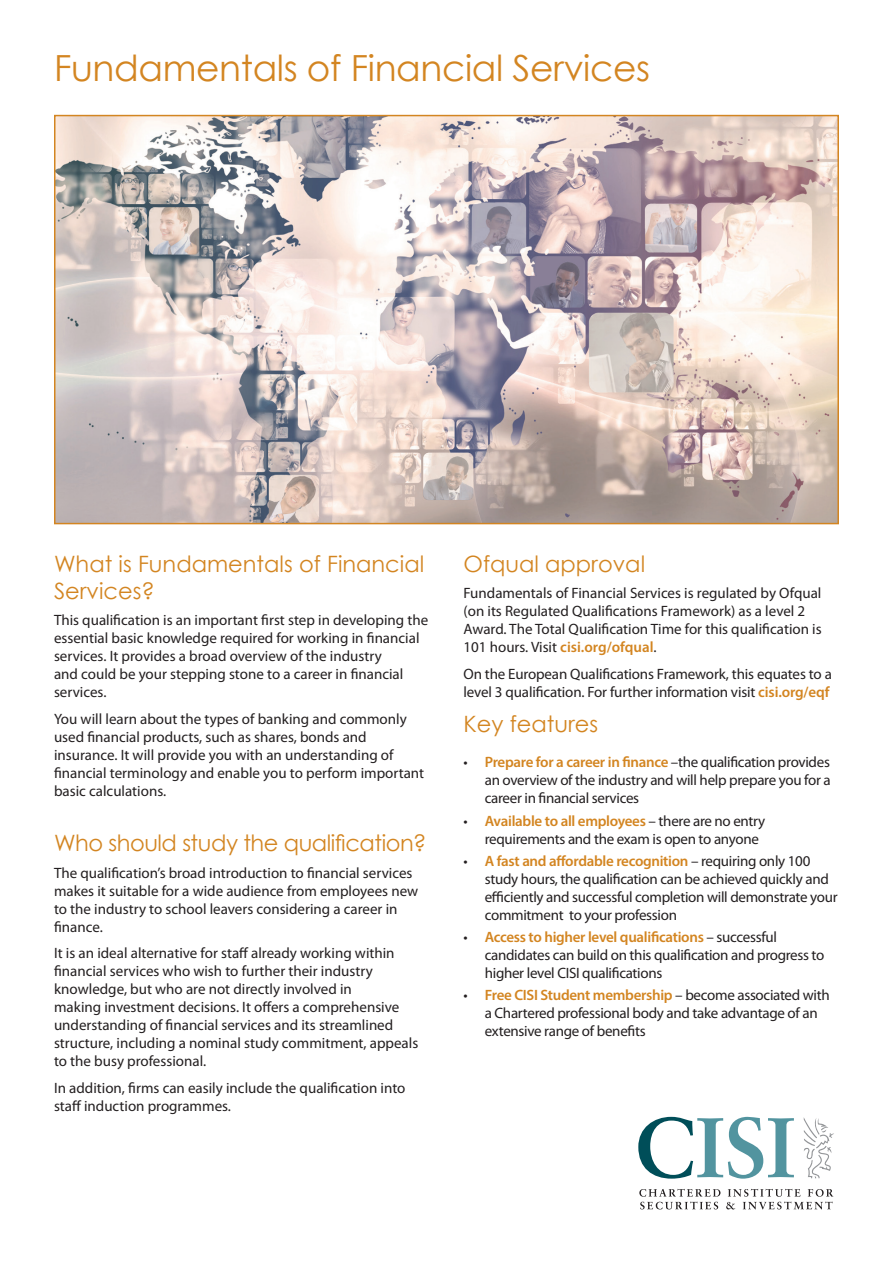
<style>
.page{position:relative;width:893px;height:1263px;background:#fff}
.page>*{position:absolute;margin:0;border:0;box-sizing:border-box;transform-origin:0 0}
.t1{font:36px "Century Gothic";letter-spacing:-.01em;color:#d38521}
.t2{font:22.5px/27px "Century Gothic";color:#d38521}
.t3{font:22.5px "Century Gothic";letter-spacing:-.02em;color:#d38521}
.t4{font:15px/18px "Myriad Pro";color:#231f20}
.t5{font:15px/18px "Myriad Pro";letter-spacing:-.02em;color:#231f20}
.s1{font-weight:600;color:#d38521}
</style>
<div class="page">
<img style="left:57px;top:118px;width:779px;height:403px">
<div style="left:54px;top:115px;width:785px;height:409px;border:2px solid #d38521"></div>
<svg style="left:638px;top:1117px;width:156px;height:61px"></svg>
<svg style="left:804px;top:1118px;width:30px;height:60px"></svg>
<svg style="left:639px;top:1189px;width:81px;height:20px"></svg>
<svg style="left:726px;top:1189px;width:107px;height:20px"></svg>
<h1 class="t1" style="left:54px;top:43px;width:597px">Fundamentals of Financial Services</h1>
<h2 class="t2" style="left:54px;top:550px;width:372px">What is Fundamentals of Financial<br>Services?</h2>
<p class="t4" style="left:54px;top:611px;width:376px">This qualification is an important first step in developing the essential basic knowledge required for working in financial services. It provides a broad overview of the industry<br>and could be your stepping stone to a career in financial services.</p>
<p class="t4" style="left:54px;top:710px;width:372px">You will learn about the types of banking and commonly used financial products, such as shares, bonds and insurance. It will provide you with an understanding of financial terminology and enable you to perform important basic calculations.</p>
<h2 class="t3" style="left:54px;top:827px;width:374px">Who should study the qualification?</h2>
<p class="t4" style="left:54px;top:863px;width:366px">The qualification’s broad introduction to financial services makes it suitable for a wide audience from employees new to the industry to school leavers considering a career in finance.</p>
<p class="t4" style="left:54px;top:944px;width:366px">It is an ideal alternative for staff already working within financial services who wish to further their industry knowledge, but who are not directly involved in<br>making investment decisions. It offers a comprehensive understanding of financial services and its streamlined structure, including a nominal study commitment, appeals to the busy professional.</p>
<p class="t4" style="left:54px;top:1078px;width:353px">In addition, firms can easily include the qualification into staff induction programmes.</p>
<h2 class="t2" style="left:463px;top:550px;width:183px">Ofqual approval</h2>
<p class="t4" style="left:463px;top:584px;width:360px">Fundamentals of Financial Services is regulated by Ofqual (on its Regulated Qualifications Framework) as a level 2<br>Award. The Total Qualification Time for this qualification is 101 hours. Visit <span class="s1">cisi.org/ofqual</span>.</p>
<p class="t4" style="left:463px;top:665px;width:370px">On the European Qualifications Framework, this equates to a level 3 qualification. For further information visit <span class="s1">cisi.org/eqf</span></p>
<h2 class="t2" style="left:463px;top:710px;width:136px">Key features</h2>
<p class="t4" style="left:485px;top:753px;width:348px;text-align:justify;text-indent:-21px">• <span class="s1">Prepare for a career in finance</span> –the qualification provides an overview of the industry and will help prepare you for a career in financial services</p>
<p class="t5" style="left:485px;top:811px;width:282px;text-indent:-21px">• <span class="s1">Available to all employees</span> – there are no entry requirements and the exam is open to anyone</p>
<p class="t5" style="left:485px;top:852px;width:354px;text-indent:-21px">• <span class="s1">A fast and affordable recognition</span> – requiring only 100 study hours, the qualification can be achieved quickly and efficiently and successful completion will demonstrate your commitment to your profession</p>
<p class="t5" style="left:485px;top:928px;width:341px;text-indent:-21px">• <span class="s1">Access to higher level qualifications</span> – successful candidates can build on this qualification and progress to higher level CISI qualifications</p>
<p class="t5" style="left:485px;top:986px;width:347px;text-indent:-21px">• <span class="s1">Free CISI Student membership</span> – become associated with a Chartered professional body and take advantage of an extensive range of benefits</p>
</div>
